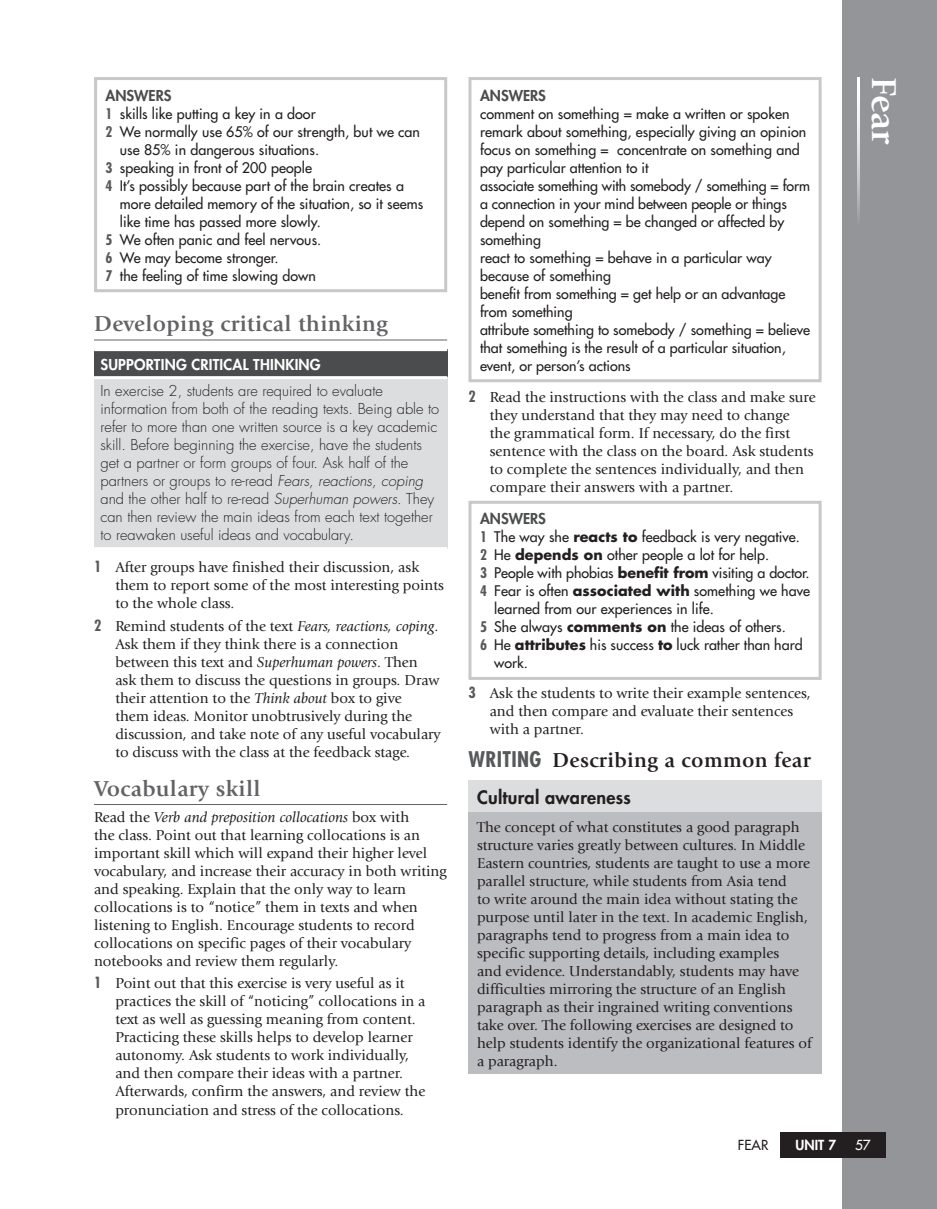
<style>
.page{position:relative;width:937px;height:1209px;background:#fff}
.page>*{position:absolute;margin:0;border:0;box-sizing:border-box;transform-origin:0 0}
.t1{font:700 36px "Giovanni Std";color:#fff}
.t2{font:700 22.5px "Giovanni Std";letter-spacing:.015em;color:#636366}
.t3{font:700 21px "Giovanni Std";letter-spacing:.015em;color:#231f20}
.t4{font:800 18px "Futura Std";letter-spacing:.015em;color:#231f20}
.t5{font:15px/18px "Giovanni Std";color:#231f20}
.t6{font:300 14.7px/18px "Futura Std";color:#231f20}
.t7{font:800 14.7px "Futura Std";color:#4b4c4d}
.t8{font:800 14.7px "Futura Std";color:#fff}
.t9{font:500 14.25px/18px "Futura Std";letter-spacing:.005em;color:#231f20}
.t10{font:800 13.5px "Futura Std";color:#fff}
.t11{font:500 13.5px "Futura Std";color:#231f20}
.t12{font:500 13.5px "Futura Std";color:#fff}
.s1{font-weight:700;font-stretch:condensed;color:#57585a}
.s2{font-weight:800;color:#fff}
.s3{font-style:italic}
.s4{font-family:"Futura Std";font-weight:700;font-stretch:condensed;color:#57585a}
.s5{font-weight:700}
.s6{font-family:"Futura Std";font-stretch:condensed;color:#57585a}
</style>
<div class="page">
<div style="left:468px;top:77px;width:353px;height:305px;border:3px solid #c7c8ca"></div>
<div style="left:468px;top:501px;width:353px;height:179px;border:3px solid #c7c8ca"></div>
<div style="left:468px;top:780px;width:353px;height:32px;background:#dcdddf"></div>
<div style="left:468px;top:812px;width:353px;height:262px;background:#bcbdc0"></div>
<hr style="left:94px;top:339px;width:353px;height:1px;background:#636366">
<hr style="left:94px;top:804px;width:353px;height:1px;background:#636366">
<div style="left:94px;top:77px;width:353px;height:215px;border:3px solid #c7c8ca"></div>
<div style="left:94px;top:349px;width:353px;height:29px;background:#4b4c4d"></div>
<div style="left:94px;top:378px;width:353px;height:170px;background:#dcdddf"></div>
<hr style="left:94px;top:348px;width:353px;height:3px;background:#fff">
<hr style="left:94px;top:376px;width:353px;height:3px;background:#fff">
<hr style="left:94px;top:547px;width:353px;height:3px;background:#fff">
<div style="left:842px;top:0;width:94px;height:1209px;background:#939598"></div>
<svg style="left:857px;top:77px;width:2px;height:140px"></svg>
<div style="left:779px;top:1132px;width:106px;height:25px;background:#231f20"></div>
<p class="t7" style="left:106px;top:86px;width:21px">ANSWERS</p>
<p class="t9" style="left:106px;top:104px;width:212px"><span class="s1">1</span> skills like putting a key in a door</p>
<p class="t9" style="left:106px;top:122px;width:316px"><span class="s1">2</span> We normally use 65% of our strength, but we can</p>
<p class="t9" style="left:120px;top:140px;width:201px">use 85% in dangerous situations.</p>
<p class="t9" style="left:106px;top:158px;width:208px"><span class="s1">3</span> speaking in front of 200 people</p>
<p class="t9" style="left:106px;top:176px;width:300px"><span class="s1">4</span> It’s possibly because part of the brain creates a</p>
<p class="t9" style="left:120px;top:194px;width:305px">more detailed memory of the situation, so it seems</p>
<p class="t9" style="left:120px;top:212px;width:202px">like time has passed more slowly.</p>
<p class="t9" style="left:106px;top:230px;width:217px"><span class="s1">5</span> We often panic and feel nervous.</p>
<p class="t9" style="left:106px;top:248px;width:174px"><span class="s1">6</span> We may become stronger.</p>
<p class="t9" style="left:106px;top:266px;width:212px"><span class="s1">7</span> the feeling of time slowing down</p>
<p class="t2" style="left:94px;top:311px;width:295px">Developing critical thinking</p>
<p class="t8" style="left:100px;top:355px;width:10px">Suppo</p>
<p class="t6" style="left:100px;top:352px;width:284px;line-height:26px;text-indent:45px"><span class="s2">rting critical thinking<br></span>In exercise 2, students are required to evaluate</p>
<p class="t6" style="left:100px;top:400px;width:340px">information from both of the reading texts. Being able to refer to more than one written source is a key academic skill. Before beginning the exercise, have the students get a partner or form groups of four. Ask half of the partners or groups to re-read <span class="s3">Fears, reactions, coping </span>and the other half to re-read <span class="s3">Superhuman powers</span>. They can then review the main ideas from each text together to reawaken useful ideas and vocabulary.</p>
<p class="t5" style="left:115px;top:558px;width:330px;text-indent:-21px"><span class="s4">1</span> After groups have finished their discussion, ask them to report some of the most interesting points to the whole class.</p>
<p class="t5" style="left:115px;top:617px;width:327px;text-indent:-21px"><span class="s4">2</span> Remind students of the text <span class="s3">Fears, reactions, coping</span>.<br>Ask them if they think there is a connection between this text and <span class="s3">Superhuman powers</span>. Then ask them to discuss the questions in groups. Draw their attention to the <span class="s3">Think about</span> box to give<br>them ideas. Monitor unobtrusively during the discussion, and take note of any useful vocabulary to discuss with the class at the feedback stage.</p>
<p class="t2" style="left:94px;top:775px;width:168px">Vocabulary skill</p>
<p class="t5" style="left:94px;top:808px;width:354px">Read the <span class="s3">Verb and preposition collocations</span> box with<br>the class. Point out that learning collocations is an important skill which will expand their higher level vocabulary, and increase their accuracy in both writing and speaking. Explain that the only way to learn collocations is to “notice” them in texts and when listening to English. Encourage students to record collocations on specific pages of their vocabulary notebooks and review them regularly.</p>
<p class="t5" style="left:115px;top:974px;width:311px;text-indent:-21px"><span class="s4">1</span> Point out that this exercise is very useful as it practices the skill of “noticing” collocations in a text as well as guessing meaning from content.<br>Practicing these skills helps to develop learner autonomy. Ask students to work individually, and then compare their ideas with a partner.<br>Afterwards, confirm the answers, and review the pronunciation and stress of the collocations.</p>
<p class="t7" style="left:480px;top:86px;width:21px">ANSWERS</p>
<p class="t9" style="left:480px;top:104px;width:331px">comment on something = make a written or spoken remark about something, especially giving an opinion focus on something = concentrate on something and pay particular attention to it<br>associate something with somebody / something = form a connection in your mind between people or things depend on something = be changed or affected by something<br>react to something = behave in a particular way because of something<br>benefit from something = get help or an advantage from something<br>attribute something to somebody / something = believe that something is the result of a particular situation, event, or person’s actions</p>
<p class="t5" style="left:489px;top:388px;width:327px;text-indent:-21px"><span class="s4">2</span> Read the instructions with the class and make sure they understand that they may need to change<br>the grammatical form. If necessary, do the first sentence with the class on the board. Ask students to complete the sentences individually, and then compare their answers with a partner.</p>
<p class="t7" style="left:480px;top:509px;width:21px">ANSWERS</p>
<p class="t9" style="left:480px;top:528px;width:321px"><span class="s1">1</span> The way she <span class="s5">reacts to</span> feedback is very negative.</p>
<p class="t9" style="left:480px;top:546px;width:291px"><span class="s1">2</span> He <span class="s5">depends on</span> other people a lot for help.</p>
<p class="t9" style="left:480px;top:564px;width:331px"><span class="s1">3</span> People with phobias <span class="s5">benefit from</span> visiting a doctor.</p>
<p class="t9" style="left:480px;top:582px;width:331px"><span class="s1">4</span> Fear is often <span class="s5">associated with</span> something we have</p>
<p class="t9" style="left:494px;top:600px;width:221px">learned from our experiences in life.</p>
<p class="t9" style="left:480px;top:618px;width:307px"><span class="s1">5</span> She always <span class="s5">comments on</span> the ideas of others.</p>
<p class="t9" style="left:480px;top:636px;width:324px"><span class="s1">6</span> He <span class="s5">attributes</span> his success <span class="s5">to</span> luck rather than hard</p>
<p class="t9" style="left:494px;top:654px;width:35px">work.</p>
<p class="t5" style="left:489px;top:684px;width:322px;text-indent:-21px"><span class="s4">3</span> Ask the students to write their example sentences, and then compare and evaluate their sentences with a partner.</p>
<p class="t3" style="left:468px;top:747px;width:344px"><span class="s6">Writing</span> Describing a common fear</p>
<p class="t4" style="left:477px;top:786px;width:155px">Cultural awareness</p>
<p class="t5" style="left:477px;top:818px;width:336px">The concept of what constitutes a good paragraph structure varies greatly between cultures. In Middle Eastern countries, students are taught to use a more parallel structure, while students from Asia tend<br>to write around the main idea without stating the purpose until later in the text. In academic English, paragraphs tend to progress from a main idea to specific supporting details, including examples<br>and evidence. Understandably, students may have difficulties mirroring the structure of an English paragraph as their ingrained writing conventions take over. The following exercises are designed to help students identify the organizational features of a paragraph.</p>
<h1 class="t1" style="left:904px;top:77px;width:69px;rotate:90deg">Fear</h1>
<p class="t11" style="left:738px;top:1136px;width:29px">Fear</p>
<p class="t10" style="left:795px;top:1136px;width:42px">Unit 7</p>
<p class="t12" style="left:855px;top:1136px;width:17px">57</p>
</div>
